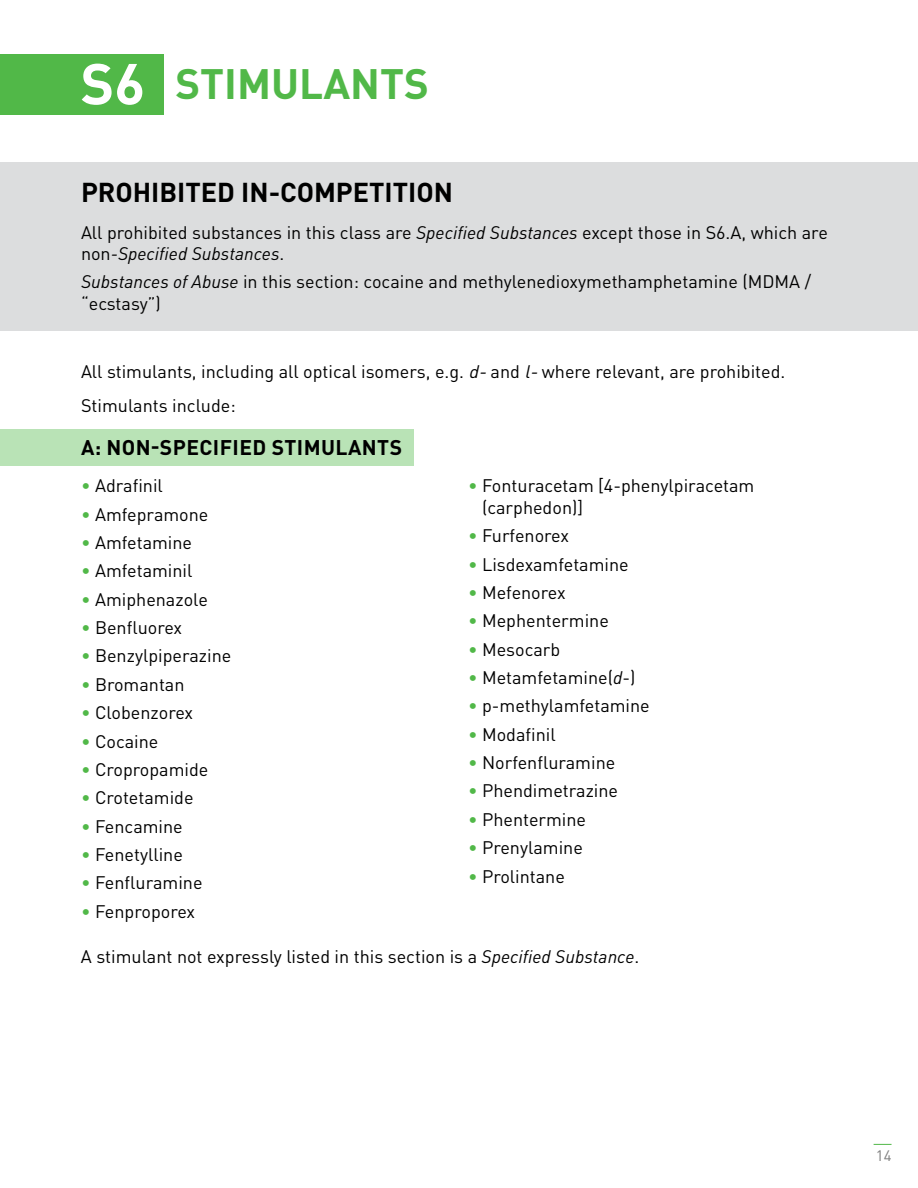
<style>
.page{position:relative;width:918px;height:1188px;background:#fff}
.page>*{position:absolute;margin:0;border:0;box-sizing:border-box;transform-origin:0 0}
.t1{font:700 57px "DIN Pro";color:#fff}
.t2{font:700 42px "DIN Pro";color:#51b848}
.t3{font:700 27px "DIN Pro";color:#000}
.t4{font:700 21px "DIN Pro";letter-spacing:.02em;color:#000}
.t5{font:18px/21.6px "DIN Pro";color:#000}
.t6{font:15px "DIN Pro";color:#7e7e7e}
.s1{font-style:italic}
.s2{color:#51b848}
</style>
<div class="page">
<svg style="left:874px;top:1144px;width:18px;height:1px"></svg>
<div style="left:0;top:54px;width:164px;height:60px;background:#51b848"></div>
<div style="left:0;top:162px;width:918px;height:168px;background:#dcddde"></div>
<div style="left:0;top:429px;width:414px;height:37px;background:#b9e3b6"></div>
<h1 class="t1" style="left:81px;top:36px;width:66px">S6</h1>
<h2 class="t2" style="left:176px;top:49px;width:255px">STIMULANTS</h2>
<h3 class="t3" style="left:81px;top:170px;width:374px">PROHIBITED IN-COMPETITION</h3>
<p class="t5" style="left:81px;top:219px;width:748px">All prohibited substances in this class are <span class="s1">Specified Substances</span> except those in S6.A, which are non<span class="s1">-Specified Substances</span>.</p>
<p class="t5" style="left:81px;top:269px;width:732px"><span class="s1">Substances of Abuse</span> in this section: cocaine and methylenedioxymethamphetamine (MDMA / “ecstasy”)</p>
<p class="t5" style="left:81px;top:359px;width:706px">All stimulants, including all optical isomers, e.g. <span class="s1">d-</span>and <span class="s1">l-</span>where relevant, are prohibited.</p>
<p class="t5" style="left:81px;top:393px;width:156px">Stimulants include:</p>
<p class="t4" style="left:81px;top:430px;width:322px">A: NON-SPECIFIED STIMULANTS</p>
<p class="t5" style="left:81px;top:473px;width:83px"><span class="s2">•</span> Adrafinil</p>
<p class="t5" style="left:81px;top:502px;width:129px"><span class="s2">•</span> Amfepramone</p>
<p class="t5" style="left:81px;top:530px;width:113px"><span class="s2">•</span> Amfetamine</p>
<p class="t5" style="left:81px;top:558px;width:113px"><span class="s2">•</span> Amfetaminil</p>
<p class="t5" style="left:81px;top:587px;width:128px"><span class="s2">•</span> Amiphenazole</p>
<p class="t5" style="left:81px;top:615px;width:103px"><span class="s2">•</span> Benfluorex</p>
<p class="t5" style="left:81px;top:643px;width:152px"><span class="s2">•</span> Benzylpiperazine</p>
<p class="t5" style="left:81px;top:672px;width:105px"><span class="s2">•</span> Bromantan</p>
<p class="t5" style="left:81px;top:700px;width:114px"><span class="s2">•</span> Clobenzorex</p>
<p class="t5" style="left:81px;top:728px;width:79px"><span class="s2">•</span> Cocaine</p>
<p class="t5" style="left:81px;top:757px;width:129px"><span class="s2">•</span> Cropropamide</p>
<p class="t5" style="left:81px;top:785px;width:114px"><span class="s2">•</span> Crotetamide</p>
<p class="t5" style="left:81px;top:813px;width:103px"><span class="s2">•</span> Fencamine</p>
<p class="t5" style="left:81px;top:842px;width:103px"><span class="s2">•</span> Fenetylline</p>
<p class="t5" style="left:81px;top:870px;width:123px"><span class="s2">•</span> Fenfluramine</p>
<p class="t5" style="left:81px;top:899px;width:116px"><span class="s2">•</span> Fenproporex</p>
<p class="t5" style="left:482px;top:473px;width:274px;text-indent:-14px"><span class="s2">•</span> Fonturacetam [4-phenylpiracetam (carphedon)]</p>
<p class="t5" style="left:468px;top:523px;width:103px"><span class="s2">•</span> Furfenorex</p>
<p class="t5" style="left:468px;top:552px;width:162px"><span class="s2">•</span> Lisdexamfetamine</p>
<p class="t5" style="left:468px;top:580px;width:99px"><span class="s2">•</span> Mefenorex</p>
<p class="t5" style="left:468px;top:608px;width:142px"><span class="s2">•</span> Mephentermine</p>
<p class="t5" style="left:468px;top:637px;width:94px"><span class="s2">•</span> Mesocarb</p>
<p class="t5" style="left:468px;top:665px;width:169px"><span class="s2">•</span> Metamfetamine(<span class="s1">d</span>-)</p>
<p class="t5" style="left:468px;top:693px;width:183px"><span class="s2">•</span> p-methylamfetamine</p>
<p class="t5" style="left:468px;top:722px;width:89px"><span class="s2">•</span> Modafinil</p>
<p class="t5" style="left:468px;top:750px;width:149px"><span class="s2">•</span> Norfenfluramine</p>
<p class="t5" style="left:468px;top:778px;width:152px"><span class="s2">•</span> Phendimetrazine</p>
<p class="t5" style="left:468px;top:807px;width:120px"><span class="s2">•</span> Phentermine</p>
<p class="t5" style="left:468px;top:835px;width:116px"><span class="s2">•</span> Prenylamine</p>
<p class="t5" style="left:468px;top:863px;width:98px"><span class="s2">•</span> Prolintane</p>
<p class="t5" style="left:81px;top:944px;width:560px">A stimulant not expressly listed in this section is a <span class="s1">Specified Substance</span>.</p>
<p class="t6" style="left:876px;top:1144px;width:17px">14</p>
</div>
